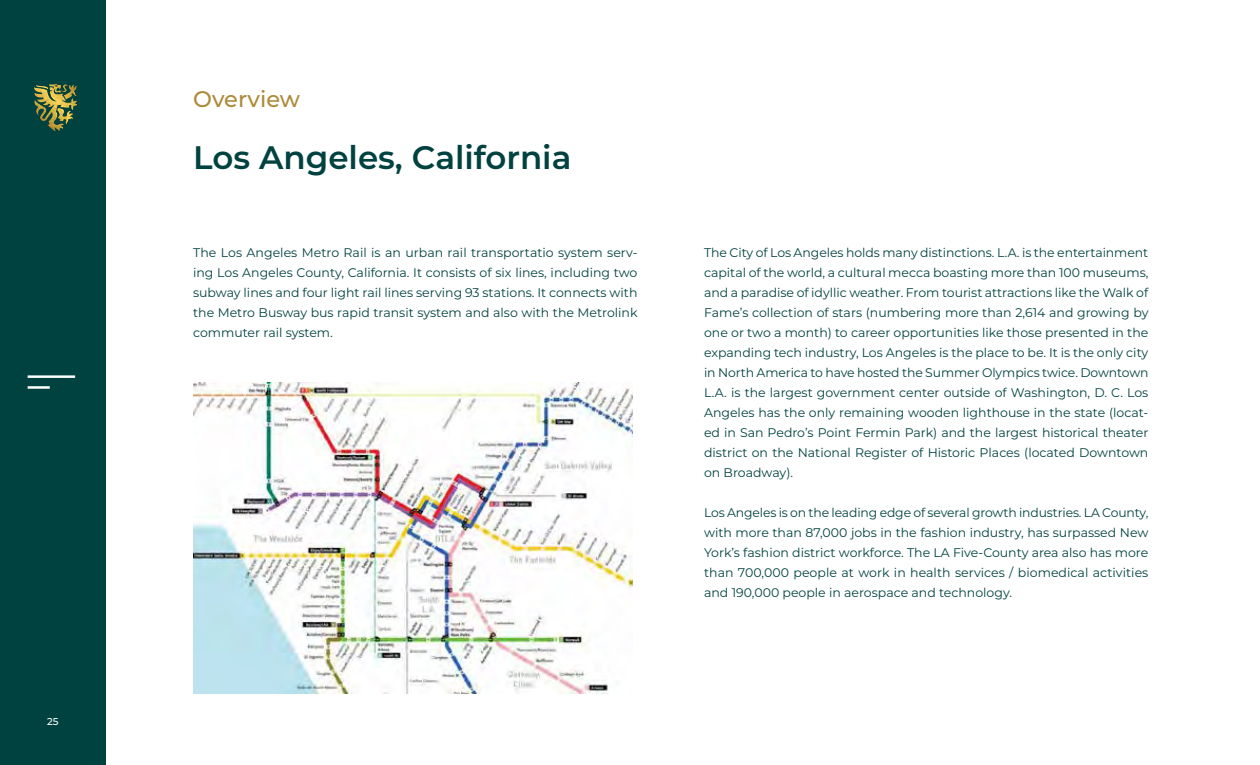
<style>
.page{position:relative;width:1260px;height:765px;background:#fff}
.page>*{position:absolute;margin:0;border:0;box-sizing:border-box;transform-origin:0 0}
.t1{font:600 32.5px "Montserrat";color:#004240}
.t2{font:500 22.5px "Montserrat";color:#ac8a38}
.t3{font:12.5px/20px "Montserrat";color:#004240;text-align:justify}
.t4{font:500 10px "Montserrat";color:#fff}
</style>
<div class="page">
<img style="left:193px;top:382px;width:439px;height:311px">
<div style="left:0;top:0;width:106px;height:765px;background:#004240"></div>
<hr style="left:28px;top:375px;width:47px;height:3px;background:#fff">
<hr style="left:28px;top:386px;width:22px;height:3px;background:#fff">
<img style="left:34px;top:84px;width:42px;height:48px">
<p class="t4" style="left:47px;top:714px;width:13px">25</p>
<p class="t2" style="left:193px;top:83px;width:109px">Overview</p>
<p class="t1" style="left:193px;top:134px;width:380px">Los Angeles, California</p>
<p class="t3" style="left:193px;top:242px;width:446px">The Los Angeles Metro Rail is an urban rail transportatio system serv&shy;ing Los Angeles County, California. It consists of six lines, including two subway lines and four light rail lines serving 93 stations. It connects with the Metro Busway bus rapid transit system and also with the Metrolink commuter rail system.</p>
<p class="t3" style="left:704px;top:242px;width:446px">The City of Los Angeles holds many distinctions. L.A. is the entertainment capital of the world, a cultural mecca boasting more than 100 museums, and a paradise of idyllic weather. From tourist attractions like the Walk of Fame’s collection of stars (numbering more than 2,614 and growing by one or two a month) to career opportunities like those presented in the expanding tech industry, Los Angeles is the place to be. It is the only city in North America to have hosted the Summer Olympics twice. Downtown L.A. is the largest government center outside of Washington, D. C. Los Angeles has the only remaining wooden lighthouse in the state (locat&shy;ed in San Pedro’s Point Fermin Park) and the largest historical theater district on the National Register of Historic Places (located Downtown on Broadway).</p>
<p class="t3" style="left:704px;top:502px;width:446px">Los Angeles is on the leading edge of several growth industries. LA County, with more than 87,000 jobs in the fashion industry, has surpassed New York’s fashion district workforce. The LA Five-County area also has more than 700,000 people at work in health services / biomedical activities and 190,000 people in aerospace and technology.</p>
</div>
